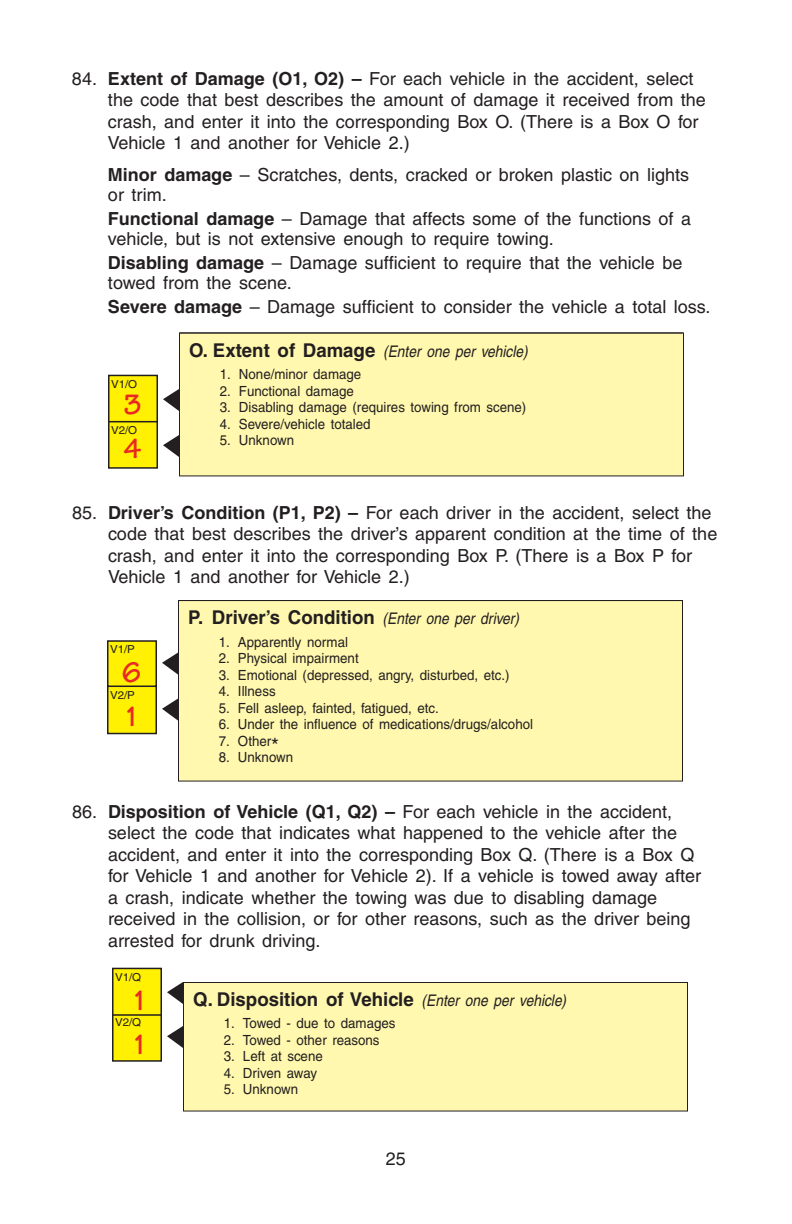
<style>
.page{position:relative;width:792px;height:1224px;background:#fff}
.page>*{position:absolute;margin:0;border:0;box-sizing:border-box;transform-origin:0 0}
.t1{font:700 30px/44px "Tekton";color:#ea2924}
.t2{font:700 19px "Helvetica";color:#231f20}
.t3{font:18px/21.4px "Helvetica";color:#231f20}
.t4{font:italic 16px "Helvetica";color:#231f20;scale:.86 1}
.t5{font:14px "Helvetica";color:#231f20;scale:.95 1}
.t6{font:11px "Helvetica";color:#231f20;scale:1.05 1}
.s1{font-weight:700}
.s2{font-weight:700;font-style:normal;font-size:19px}
.s3{font-weight:400;font-style:italic;font-size:16px}
.s4{font-size:21.2px}
</style>
<div class="page">
<div style="left:180px;top:333px;width:504px;height:143px;background:#fff8ae"></div>
<div style="left:179px;top:332px;width:505px;height:144px;border:1px solid #231f20"></div>
<hr style="left:180px;top:332px;width:503px;height:2px;background:#231f20">
<svg style="left:163px;top:389px;width:16px;height:22px"></svg>
<svg style="left:163px;top:435px;width:16px;height:22px"></svg>
<div style="left:109px;top:375px;width:48px;height:93px;background:#fff101"></div>
<div style="left:108px;top:375px;width:50px;height:94px;border:2px solid #231f20"></div>
<hr style="left:108px;top:421px;width:50px;height:1px;background:#231f20">
<div style="left:178px;top:600px;width:504px;height:181px;background:#fff8ae"></div>
<div style="left:178px;top:600px;width:505px;height:182px;border:1px solid #231f20"></div>
<hr style="left:179px;top:600px;width:503px;height:1px;background:#231f20">
<svg style="left:107px;top:640px;width:71px;height:95px"></svg>
<div style="left:184px;top:982px;width:504px;height:129px;background:#fff8ae"></div>
<div style="left:183px;top:982px;width:505px;height:130px;border:1px solid #231f20"></div>
<div style="left:113px;top:968px;width:48px;height:93px;background:#fff101"></div>
<div style="left:112px;top:968px;width:50px;height:94px;border:2px solid #231f20"></div>
<svg style="left:167px;top:982px;width:16px;height:22px"></svg>
<svg style="left:167px;top:1026px;width:16px;height:22px"></svg>
<hr style="left:112px;top:1014px;width:50px;height:2px;background:#231f20">
<p class="t3" style="left:108px;top:70px;width:599px;text-indent:-36px">84. <span class="s1">Extent of Damage (O1, O2) –</span> For each vehicle in the accident, select the code that best describes the amount of damage it received from the crash, and enter it into the corresponding Box O. (There is a Box O for Vehicle 1 and another for Vehicle 2.)</p>
<p class="t3" style="left:108px;top:167px;width:583px;line-height:20px"><span class="s1">Minor damage</span> – Scratches, dents, cracked or broken plastic on lights or trim.</p>
<p class="t3" style="left:108px;top:211px;width:585px;line-height:20px"><span class="s1">Functional damage</span> – Damage that affects some of the functions of a vehicle, but is not extensive enough to require towing.</p>
<p class="t3" style="left:108px;top:255px;width:576px;line-height:20px"><span class="s1">Disabling damage</span> – Damage sufficient to require that the vehicle be towed from the scene.</p>
<p class="t3" style="left:108px;top:298px;width:604px"><span class="s1">Severe damage</span> – Damage sufficient to consider the vehicle a total loss.</p>
<p class="t4" style="left:189px;top:345px;width:399px"><span class="s2">O . E xt e n t o f D a m a g e</span> (Enter one per vehicle)</p>
<p class="t5" style="left:220px;top:369px;width:150px">1. None/minor damage</p>
<p class="t5" style="left:220px;top:386px;width:143px">2. Functional damage</p>
<p class="t5" style="left:220px;top:402px;width:324px">3. Disabling damage (requires towing from scene)</p>
<p class="t5" style="left:220px;top:419px;width:160px">4. Severe/vehicle totaled</p>
<p class="t5" style="left:220px;top:435px;width:80px">5. Unknown</p>
<p class="t6" style="left:111px;top:380px;width:27px">V1/O</p>
<p class="t6" style="left:111px;top:426px;width:27px">V2/O</p>
<h1 class="t1" style="left:124px;top:387px;width:19px">3<br>4</h1>
<p class="t3" style="left:108px;top:504px;width:611px;text-indent:-36px">85. <span class="s1">Driver’s Condition (P1, P2) –</span> For each driver in the accident, select the code that best describes the driver’s apparent condition at the time of the crash, and enter it into the corresponding Box P. (There is a Box P for Vehicle 1 and another for Vehicle 2.)</p>
<p class="t2" style="left:188px;top:611px;width:335px">P. Driver’s Condition <span class="s3">(Enter one per driver)</span></p>
<p class="t5" style="left:219px;top:637px;width:137px">1. Apparently normal</p>
<p class="t5" style="left:219px;top:653px;width:149px">2. Physical impairment</p>
<p class="t5" style="left:219px;top:670px;width:308px">3. Emotional (depressed, angry, disturbed, etc.)</p>
<p class="t5" style="left:219px;top:686px;width:61px">4. Illness</p>
<p class="t5" style="left:219px;top:703px;width:233px">5. Fell asleep, fainted, fatigued, etc.</p>
<p class="t5" style="left:219px;top:719px;width:332px">6. Under the influence of medications/drugs/alcohol</p>
<p class="t5" style="left:219px;top:736px;width:65px">7. Other<span class="s4">*</span></p>
<p class="t5" style="left:219px;top:752px;width:80px">8. Unknown</p>
<p class="t6" style="left:110px;top:646px;width:25px">V1/P</p>
<p class="t6" style="left:110px;top:691px;width:25px">V2/P</p>
<h1 class="t1" style="left:122px;top:655px;width:21px">6<br>1</h1>
<p class="t3" style="left:108px;top:803px;width:595px;text-indent:-36px">86. <span class="s1">Disposition of Vehicle (Q1, Q2) –</span> For each vehicle in the accident, select the code that indicates what happened to the vehicle after the accident, and enter it into the corresponding Box Q. (There is a Box Q for Vehicle 1 and another for Vehicle 2). If a vehicle is towed away after a crash, indicate whether the towing was due to disabling damage received in the collision, or for other reasons, such as the driver being arrested for drunk driving.</p>
<p class="t6" style="left:115px;top:973px;width:27px">V1/Q</p>
<p class="t6" style="left:115px;top:1018px;width:27px">V2/Q</p>
<h1 class="t1" style="left:135px;top:983px;width:11px">1<br>1</h1>
<p class="t2" style="left:193px;top:992px;width:377px">Q. Disposition of Vehicle <span class="s3">(Enter one per vehicle)</span></p>
<p class="t5" style="left:224px;top:1018px;width:182px">1. Towed - due to damages</p>
<p class="t5" style="left:224px;top:1035px;width:165px">2. Towed - other reasons</p>
<p class="t5" style="left:224px;top:1051px;width:106px">3. Left at scene</p>
<p class="t5" style="left:224px;top:1068px;width:99px">4. Driven away</p>
<p class="t5" style="left:224px;top:1084px;width:80px">5. Unknown</p>
<p class="t3" style="left:386px;top:1150px;width:22px">25</p>
</div>
